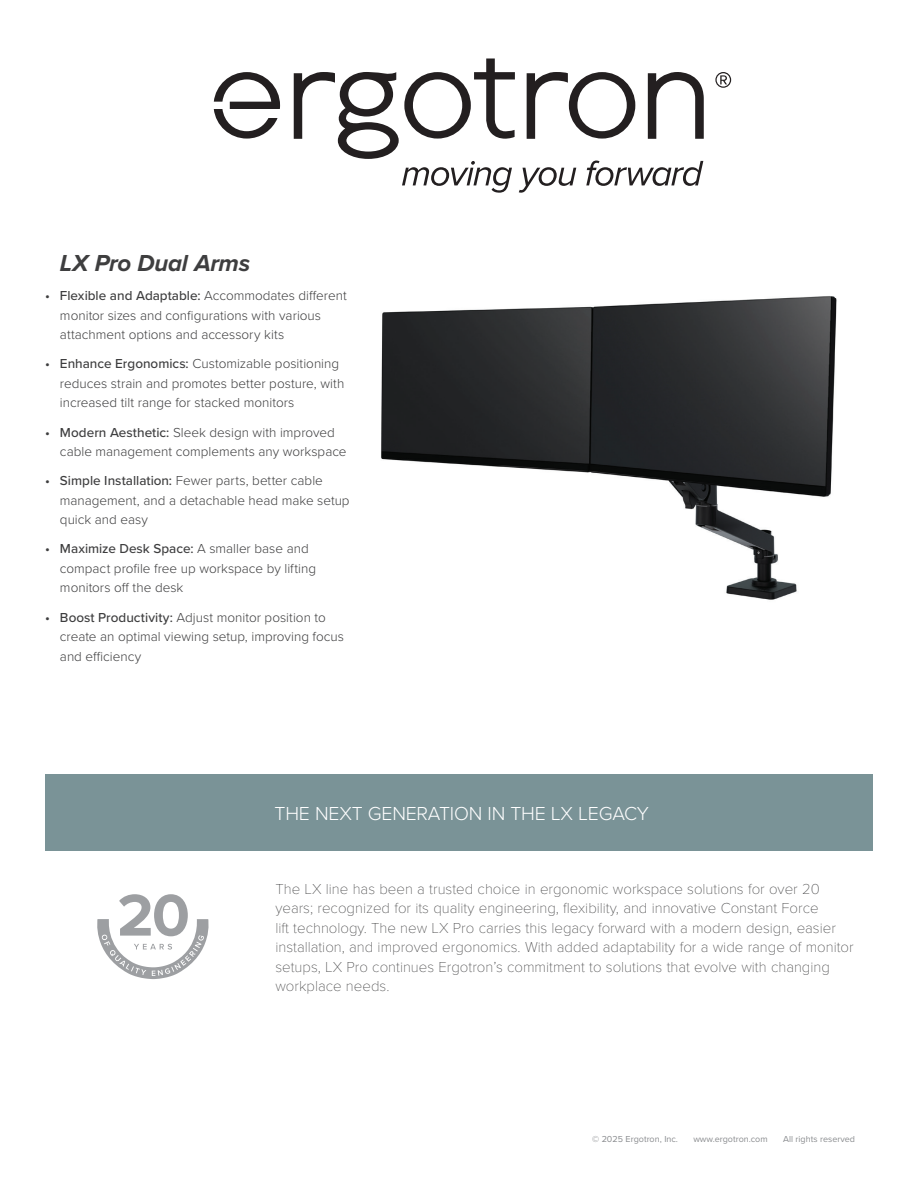
<style>
.page{position:relative;width:918px;height:1188px;background:#fff}
.page>*{position:absolute;margin:0;border:0;box-sizing:border-box;transform-origin:0 0}
.t1{font:italic 700 24px "Proxima Nova";letter-spacing:-.015em;color:#3e3e3f}
.t2{font:300 19.5px "Proxima Nova";letter-spacing:-.01em;color:#fff}
.t3{font:100 15px/19.5px "Proxima Nova T";color:#3e3e3f}
.t4{font:300 13.5px/19.5px "Proxima Nova";color:#3e3e3f}
.t5{font:9px "Proxima Nova";color:#8a8c8f}
.s1{font-weight:500}
</style>
<div class="page">
<svg style="left:97px;top:894px;width:112px;height:85px"></svg>
<img style="left:381px;top:296px;width:456px;height:304px">
<svg style="left:715px;top:72px;width:16px;height:16px"></svg>
<svg style="left:214px;top:72px;width:66px;height:67px"></svg>
<svg style="left:294px;top:58px;width:410px;height:135px"></svg>
<div style="left:45px;top:774px;width:828px;height:76px;background:#7a9397"></div>
<h1 class="t1" style="left:60px;top:245px;width:192px">LX Pro Dual Arms</h1>
<p class="t4" style="left:60px;top:285px;width:288px;text-indent:-15px"><span class="s1">• Flexible and Adaptable:</span> Accommodates different monitor sizes and configurations with various attachment options and accessory kits</p>
<p class="t4" style="left:60px;top:353px;width:286px;text-indent:-15px"><span class="s1">• Enhance Ergonomics:</span> Customizable positioning reduces strain and promotes better posture, with increased tilt range for stacked monitors</p>
<p class="t4" style="left:60px;top:422px;width:288px;text-indent:-15px"><span class="s1">• Modern Aesthetic:</span> Sleek design with improved cable management complements any workspace</p>
<p class="t4" style="left:60px;top:470px;width:291px;text-indent:-15px"><span class="s1">• Simple Installation:</span> Fewer parts, better cable management, and a detachable head make setup quick and easy</p>
<p class="t4" style="left:60px;top:539px;width:258px;text-indent:-15px"><span class="s1">• Maximize Desk Space:</span> A smaller base and compact profile free up workspace by lifting monitors off the desk</p>
<p class="t4" style="left:60px;top:607px;width:285px;text-indent:-15px"><span class="s1">• Boost Productivity:</span> Adjust monitor position to create an optimal viewing setup, improving focus and efficiency</p>
<h2 class="t2" style="left:275px;top:799px;width:376px">THE NEXT GENERATION IN THE LX LEGACY</h2>
<p class="t3" style="left:275px;top:878px;width:580px">The LX line has been a trusted choice in ergonomic workspace solutions for over 20 years; recognized for its quality engineering, flexibility, and innovative Constant Force<br>lift technology. The new LX Pro carries this legacy forward with a modern design, easier installation, and improved ergonomics. With added adaptability for a wide range of monitor setups, LX Pro continues Ergotron’s commitment to solutions that evolve with changing workplace needs.</p>
<p class="t5" style="left:592px;top:1132px;width:87px">© 2025 Ergotron, Inc.</p>
<p class="t5" style="left:693px;top:1132px;width:76px">www.ergotron.com</p>
<p class="t5" style="left:783px;top:1132px;width:73px">All rights reserved</p>
</div>
